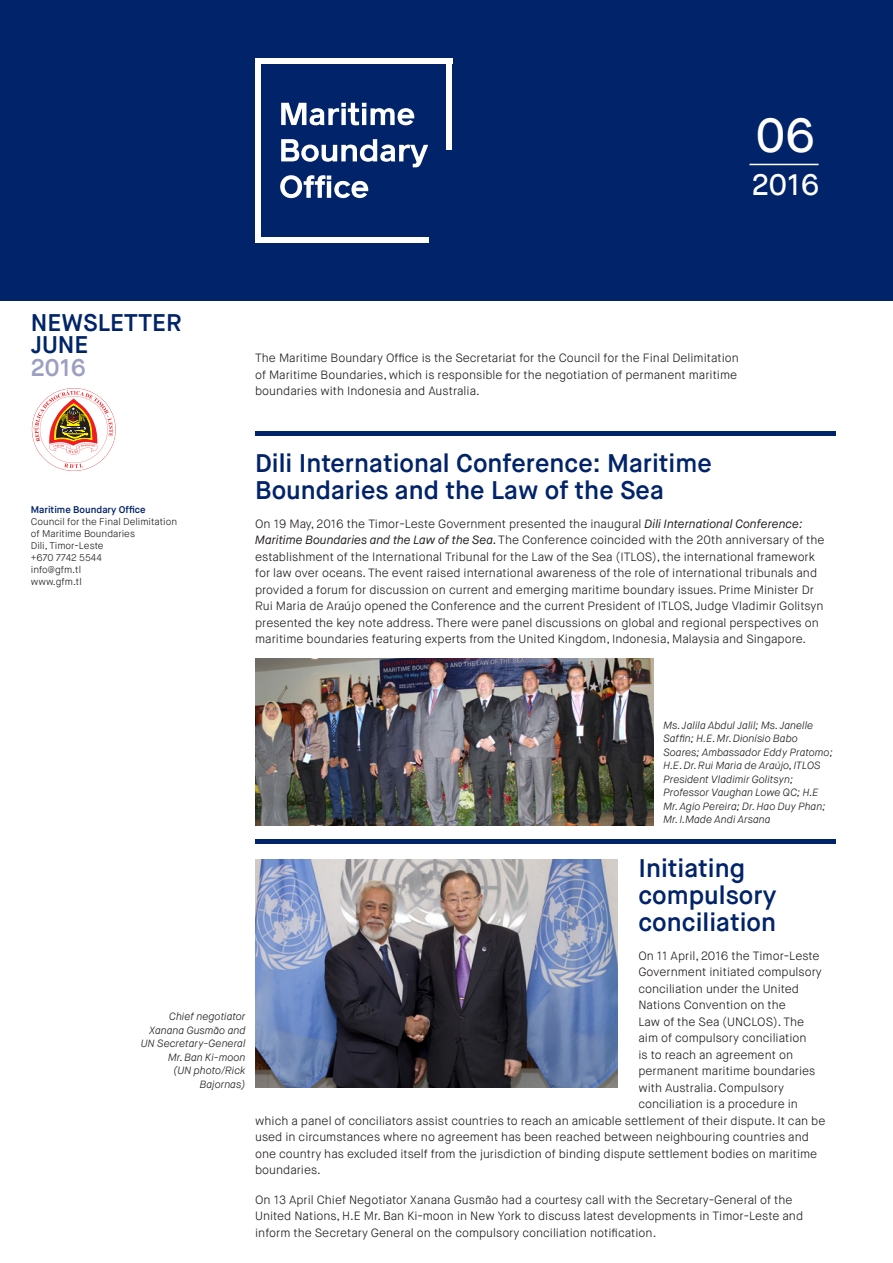
<style>
.page{position:relative;width:893px;height:1263px;background:#fff}
.page>*{position:absolute;margin:0;border:0;box-sizing:border-box;transform-origin:0 0}
.t1{font:500 47.85px "Maison Neue";color:#fff}
.t2{font:500 29.55px "Maison Neue";color:#fff}
.t3{font:600 25.5px/27px "Maison Neue";color:#002369}
.t4{font:600 24.15px/22.5px "Maison Neue";color:#002369}
.t5{font:300 12px/16.5px "Maison Neue";color:#231f20}
.t6{font:italic 300 10.5px/13.5px "Maison Neue";color:#231f20}
.t7{font:300 9.75px/12px "Maison Neue";color:#231f20}
.s1{color:#9c9ec2}
.s2{font-weight:600;color:#002369}
.s3{font-weight:400;font-style:italic}
</style>
<div class="page">
<div style="left:0;top:0;width:893px;height:301px;background:#002369"></div>
<div style="left:255px;top:59px;width:6px;height:183px;background:#fff"></div>
<div style="left:447px;top:59px;width:5px;height:91px;background:#fff"></div>
<div style="left:255px;top:59px;width:197px;height:5px;background:#fff"></div>
<div style="left:255px;top:237px;width:173px;height:5px;background:#fff"></div>
<svg style="left:280px;top:175px;width:88px;height:23px"></svg>
<svg style="left:281px;top:139px;width:147px;height:28px"></svg>
<svg style="left:281px;top:103px;width:133px;height:22px"></svg>
<hr style="left:255px;top:432px;width:581px;height:4px;background:#002369">
<hr style="left:255px;top:840px;width:581px;height:4px;background:#002369">
<svg style="left:32px;top:388px;width:84px;height:83px"></svg>
<hr style="left:749px;top:164px;width:70px;height:1px;background:#fff">
<img style="left:255px;top:658px;width:398px;height:167px">
<img style="left:255px;top:859px;width:362px;height:228px">
<p class="t1" style="left:756px;top:106px;width:61px">06</p>
<p class="t2" style="left:752px;top:166px;width:69px">2016</p>
<p class="t4" style="left:31px;top:311px;width:152px">NEWSLETTER<br>JUNE<br><span class="s1">2016</span></p>
<p class="t7" style="left:31px;top:503px;width:148px"><span class="s2">Maritime Boundary Office<br></span>Council for the Final Delimitation of Maritime Boundaries<br>Dili, Timor-Leste<br>+670 7742 5544<br>info@gfm.tl<br>www.gfm.tl</p>
<p class="t5" style="left:255px;top:350px;width:485px">The Maritime Boundary Office is the Secretariat for the Council for the Final Delimitation of Maritime Boundaries, which is responsible for the negotiation of permanent maritime boundaries with Indonesia and Australia.</p>
<p class="t3" style="left:255px;top:449px;width:458px">Dili International Conference: Maritime<br>Boundaries and the Law of the Sea</p>
<p class="t5" style="left:255px;top:516px;width:571px">On 19 May, 2016 the Timor-Leste Government presented the inaugural <span class="s3">Dili International Conference:<br>Maritime Boundaries and the Law of the Sea.</span> The Conference coincided with the 20th anniversary of the establishment of the International Tribunal for the Law of the Sea (ITLOS), the international framework for law over oceans. The event raised international awareness of the role of international tribunals and provided a forum for discussion on current and emerging maritime boundary issues. Prime Minister Dr Rui Maria de Araújo opened the Conference and the current President of ITLOS, Judge Vladimir Golitsyn presented the key note address. There were panel discussions on global and regional perspectives on maritime boundaries featuring experts from the United Kingdom, Indonesia, Malaysia and Singapore.</p>
<p class="t6" style="left:663px;top:719px;width:171px">Ms. Jalila Abdul Jalil; Ms. Janelle<br>Saffin; H.E. Mr. Dionísio Babo<br>Soares; Ambassador Eddy Pratomo;<br>H.E. Dr. Rui Maria de Araújo, ITLOS<br>President Vladimir Golitsyn;<br>Professor Vaughan Lowe QC; H.E<br>Mr. Agio Pereira; Dr. Hao Duy Phan;<br>Mr. I.Made Andi Arsana</p>
<p class="t6" style="left:141px;top:1010px;width:106px;text-align:right">Chief negotiator<br>Xanana Gusmão and<br>UN Secretary-General<br>Mr. Ban Ki-moon<br>(UN photo/Rick<br>Bajornas)</p>
<p class="t3" style="left:638px;top:854px;width:139px">Initiating compulsory conciliation</p>
<p class="t5" style="left:638px;top:948px;width:183px">On 11 April, 2016 the Timor-Leste</p>
<p class="t5" style="left:638px;top:964px;width:185px">Government initiated compulsory</p>
<p class="t5" style="left:638px;top:981px;width:162px">conciliation under the United</p>
<p class="t5" style="left:638px;top:997px;width:149px">Nations Convention on the</p>
<p class="t5" style="left:638px;top:1014px;width:167px">Law of the Sea (UNCLOS). The</p>
<p class="t5" style="left:638px;top:1030px;width:170px">aim of compulsory conciliation</p>
<p class="t5" style="left:638px;top:1047px;width:156px">is to reach an agreement on</p>
<p class="t5" style="left:638px;top:1063px;width:179px">permanent maritime boundaries</p>
<p class="t5" style="left:638px;top:1080px;width:147px">with Australia. Compulsory</p>
<p class="t5" style="left:638px;top:1096px;width:161px">conciliation is a procedure in</p>
<p class="t5" style="left:255px;top:1113px;width:572px">which a panel of conciliators assist countries to reach an amicable settlement of their dispute. It can be</p>
<p class="t5" style="left:255px;top:1129px;width:555px">used in circumstances where no agreement has been reached between neighbouring countries and</p>
<p class="t5" style="left:255px;top:1146px;width:564px">one country has excluded itself from the jurisdiction of binding dispute settlement bodies on maritime</p>
<p class="t5" style="left:255px;top:1162px;width:67px">boundaries.</p>
<p class="t5" style="left:255px;top:1191px;width:549px">On 13 April Chief Negotiator Xanana Gusmão had a courtesy call with the Secretary-General of the<br>United Nations, H.E Mr. Ban Ki-moon in New York to discuss latest developments in Timor-Leste and inform the Secretary General on the compulsory conciliation notification.</p>
</div>
